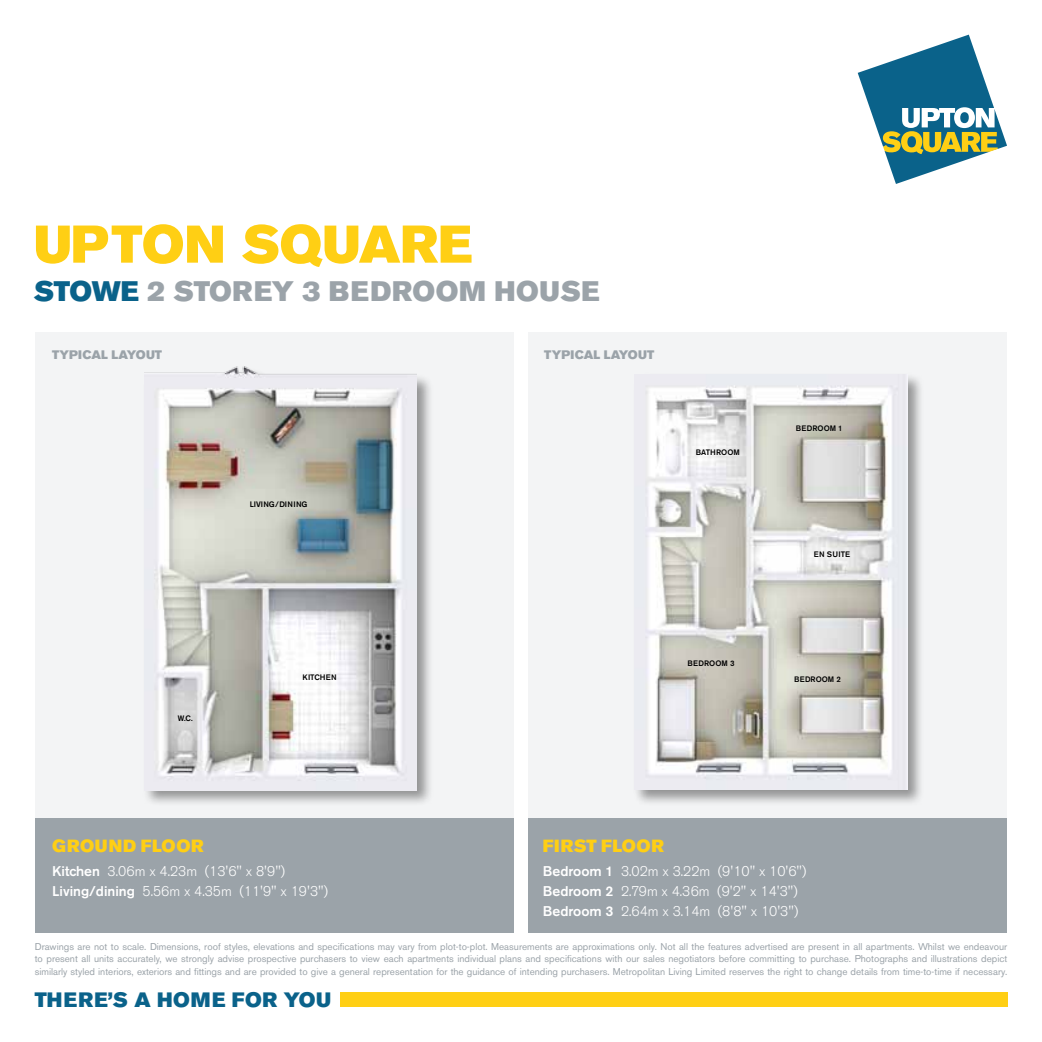
<style>
.page{position:relative;width:1042px;height:1042px;background:#fff}
.page>*{position:absolute;margin:0;border:0;box-sizing:border-box;transform-origin:0 0}
.t1{font:52.5px "Akzidenz Grotesk BE Super";color:#ffcf14}
.t2{font:28px "Akzidenz Grotesk BE Super";letter-spacing:.025em;color:#9ba3a9}
.t3{font:20.65px "Akzidenz Grotesk BE Super";color:#0a628a}
.t4{font:17.5px "Akzidenz Grotesk BE Super";letter-spacing:.03em;color:#ffcf14}
.t5{font:300 14px/20.3px "Akzidenz Grotesk BE";color:#fff}
.t6{font:12.25px "Akzidenz Grotesk BE Super";letter-spacing:.01em;color:#9ba3a9}
.t7{font:9.8px/12.2px "Akzidenz Grotesk BE";color:#9ba3a9;text-align:justify}
.t8{font:500 7.88px "Akzidenz Grotesk BE";color:#000}
.s1{color:#0a628a}
.s2{font-weight:500}
</style>
<div class="page">
<div style="left:35px;top:332px;width:478px;height:518px;background:#f3f4f5"></div>
<svg style="left:857px;top:35px;width:150px;height:149px"></svg>
<div style="left:143px;top:367px;width:291px;height:440px;background:#000;opacity:.4"></div>
<img style="left:145px;top:366px;width:272px;height:424px">
<div style="left:528px;top:332px;width:479px;height:518px;background:#f3f4f5"></div>
<div style="left:633px;top:372px;width:291px;height:434px;background:#000;opacity:.4"></div>
<img style="left:635px;top:374px;width:272px;height:415px">
<div style="left:340px;top:992px;width:667px;height:15px;background:#ffcf14"></div>
<div style="left:35px;top:819px;width:478px;height:114px;background:#9ba3a9"></div>
<div style="left:528px;top:819px;width:479px;height:114px;background:#9ba3a9"></div>
<h1 class="t1" style="left:34px;top:214px;width:440px">UPTON SQUARE</h1>
<h2 class="t2" style="left:34px;top:275px;width:567px"><span class="s1">STOWE</span> 2 STOREY 3 BEDROOM HOUSE</h2>
<p class="t6" style="left:52px;top:348px;width:111px">TYPICAL LAYOUT</p>
<p class="t6" style="left:544px;top:348px;width:111px">TYPICAL LAYOUT</p>
<p class="t8" style="left:250px;top:499px;width:59px">LIVING/DINING</p>
<p class="t8" style="left:696px;top:447px;width:46px">BATHROOM</p>
<p class="t8" style="left:178px;top:713px;width:16px">W.C.</p>
<p class="t8" style="left:303px;top:672px;width:36px">KITCHEN</p>
<p class="t8" style="left:687px;top:658px;width:48px">BEDROOM 3</p>
<p class="t8" style="left:796px;top:424px;width:48px">BEDROOM 1</p>
<p class="t8" style="left:814px;top:549px;width:38px">EN SUITE</p>
<p class="t8" style="left:794px;top:674px;width:48px">BEDROOM 2</p>
<h3 class="t4" style="left:52px;top:835px;width:153px">GROUND FLOOR</h3>
<h3 class="t5" style="left:52px;top:861px;width:277px"><span class="s2">Kitchen</span> 3.06m x 4.23m (13'6" x 8'9")<br><span class="s2">Living/dining</span> 5.56m x 4.35m (11'9" x 19'3")</h3>
<h3 class="t4" style="left:543px;top:835px;width:122px">FIRST FLOOR</h3>
<h3 class="t5" style="left:543px;top:861px;width:265px"><span class="s2">Bedroom 1</span> 3.02m x 3.22m (9'10" x 10'6")<br><span class="s2">Bedroom 2</span> 2.79m x 4.36m (9'2" x 14'3")<br><span class="s2">Bedroom 3</span> 2.64m x 3.14m (8'8" x 10'3")</h3>
<p class="t7" style="left:35px;top:940px;width:974px">Drawings are not to scale. Dimensions, roof styles, elevations and specifications may vary from plot-to-plot. Measurements are approximations only. Not all the features advertised are present in all apartments. Whilst we endeavour to present all units accurately, we strongly advise prospective purchasers to view each apartments individual plans and specifications with our sales negotiators before committing to purchase. Photographs and illustrations depict similarly styled interiors, exteriors and fittings and are provided to give a general representation for the guidance of intending purchasers. Metropolitan Living Limited reserves the right to change details from time-to-time if necessary.</p>
<h3 class="t3" style="left:35px;top:988px;width:29px">THERE</h3>
<h3 class="t3" style="left:108px;top:988px;width:68px">’SAHOME</h3>
<h3 class="t3" style="left:232px;top:988px;width:69px">FOR YOU</h3>
</div>
